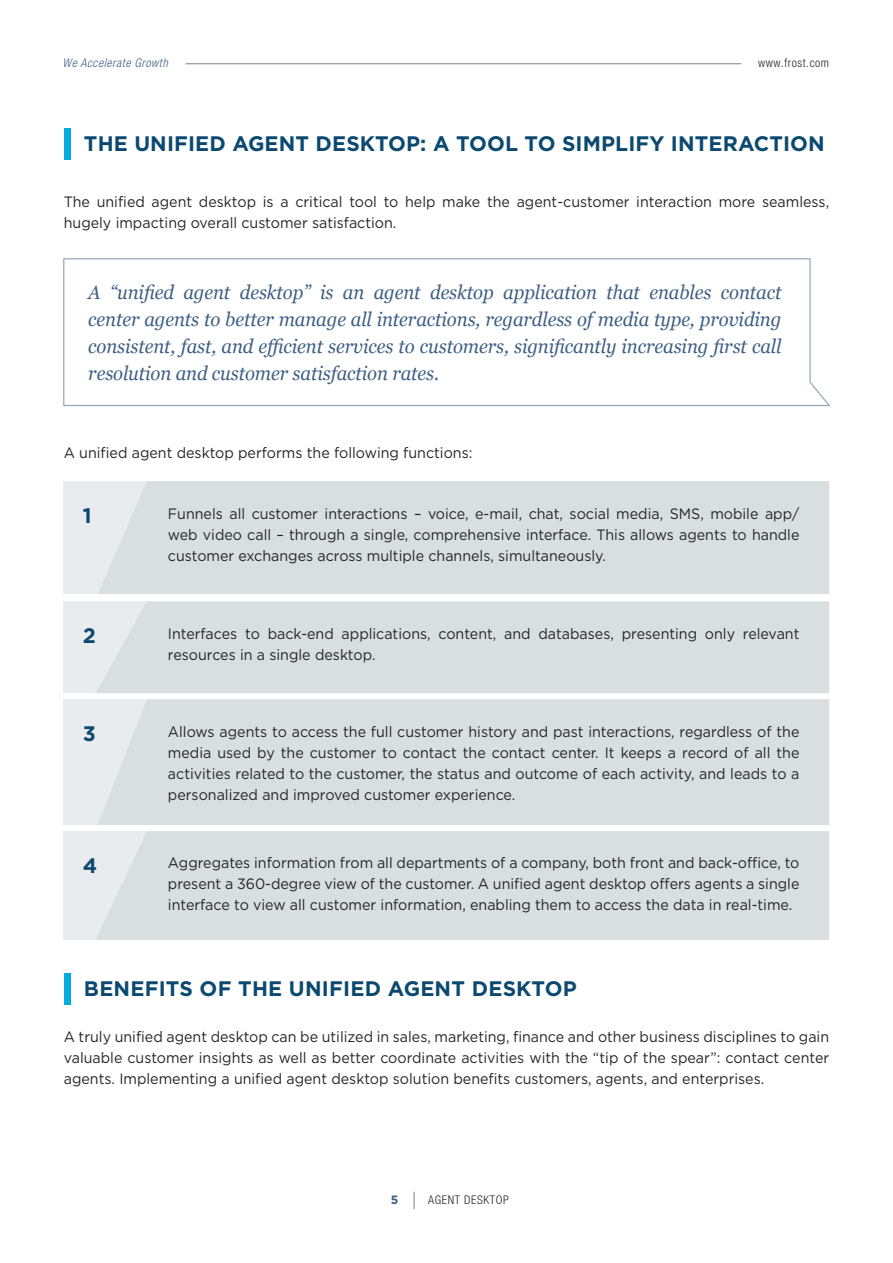
<style>
.page{position:relative;width:893px;height:1263px;background:#fff}
.page>*{position:absolute;margin:0;border:0;box-sizing:border-box;transform-origin:0 0}
.t1{font:700 21px "Gotham";letter-spacing:.005em;color:#0b4970}
.t2{font:italic 19.5px/27px "Georgia";letter-spacing:-.005em;color:#3e6085;text-align:justify;scale:.95 1}
.t3{font:15px/21px "Gotham";color:#242527;text-align:justify;scale:.95 1}
.t4{font:300 condensed 12px "Helvetica Neue LT Std";letter-spacing:.05em;color:#242527}
.t5{font:italic 300 condensed 12px "Helvetica Neue LT Std";color:#3e6085}
.t6{font:700 12px "Gotham";color:#3e6085}
</style>
<div class="page">
<svg style="left:414px;top:1192px;width:1px;height:17px"></svg>
<hr style="left:186px;top:63px;width:555px;height:1px;background:#797f85">
<div style="left:64px;top:481px;width:765px;height:113px;background:#e9ecee"></div>
<div style="left:98px;top:482px;width:731px;height:112px;background:#d9dee1"></div>
<div style="left:64px;top:699px;width:765px;height:126px;background:#e9ecee"></div>
<div style="left:98px;top:700px;width:731px;height:125px;background:#d9dee1"></div>
<div style="left:64px;top:831px;width:765px;height:109px;background:#e9ecee"></div>
<div style="left:96px;top:831px;width:733px;height:109px;background:#d9dee1"></div>
<div style="left:64px;top:602px;width:765px;height:91px;background:#e9ecee"></div>
<div style="left:96px;top:602px;width:733px;height:91px;background:#d9dee1"></div>
<svg style="left:63px;top:258px;width:767px;height:148px"></svg>
<div style="left:64px;top:128px;width:7px;height:31px;background:#00addc"></div>
<div style="left:64px;top:973px;width:7px;height:31px;background:#00addc"></div>
<p class="t5" style="left:63px;top:56px;width:110px">We Accelerate Growth</p>
<p class="t4" style="left:758px;top:56px;width:72px">www.frost.com</p>
<p class="t1" style="left:84px;top:132px;width:742px">THE UNIFIED AGENT DESKTOP: A TOOL TO SIMPLIFY INTERACTION</p>
<p class="t3" style="left:64px;top:190px;width:807px">The unified agent desktop is a critical tool to help make the agent-customer interaction more seamless, hugely impacting overall customer satisfaction.</p>
<p class="t2" style="left:88px;top:279px;width:731px">A “unified agent desktop” is an agent desktop application that enables contact center agents to better manage all interactions, regardless of media type, providing consistent, fast, and efficient services to customers, significantly increasing first call resolution and customer satisfaction rates.</p>
<p class="t3" style="left:64px;top:442px;width:432px">A unified agent desktop performs the following functions:</p>
<p class="t1" style="left:83px;top:503px;width:10px">1</p>
<p class="t3" style="left:168px;top:502px;width:666px">Funnels all customer interactions – voice, e-mail, chat, social media, SMS, mobile app/ web video call – through a single, comprehensive interface. This allows agents to handle customer exchanges across multiple channels, simultaneously.</p>
<p class="t1" style="left:83px;top:624px;width:15px">2</p>
<p class="t3" style="left:168px;top:623px;width:666px">Interfaces to back-end applications, content, and databases, presenting only relevant resources in a single desktop.</p>
<p class="t1" style="left:83px;top:721px;width:15px">3</p>
<p class="t3" style="left:168px;top:720px;width:666px">Allows agents to access the full customer history and past interactions, regardless of the media used by the customer to contact the contact center. It keeps a record of all the activities related to the customer, the status and outcome of each activity, and leads to a personalized and improved customer experience.</p>
<p class="t1" style="left:83px;top:853px;width:16px">4</p>
<p class="t3" style="left:168px;top:852px;width:666px">Aggregates information from all departments of a company, both front and back-office, to present a 360-degree view of the customer. A unified agent desktop offers agents a single interface to view all customer information, enabling them to access the data in real-time.</p>
<p class="t1" style="left:84px;top:976px;width:494px">BENEFITS OF THE UNIFIED AGENT DESKTOP</p>
<p class="t3" style="left:64px;top:1026px;width:807px">A truly unified agent desktop can be utilized in sales, marketing, finance and other business disciplines to gain valuable customer insights as well as better coordinate activities with the “tip of the spear”: contact center agents. Implementing a unified agent desktop solution benefits customers, agents, and enterprises.</p>
<p class="t6" style="left:391px;top:1193px;width:9px">5</p>
<p class="t4" style="left:428px;top:1193px;width:82px">AGENT DESKTOP</p>
</div>
